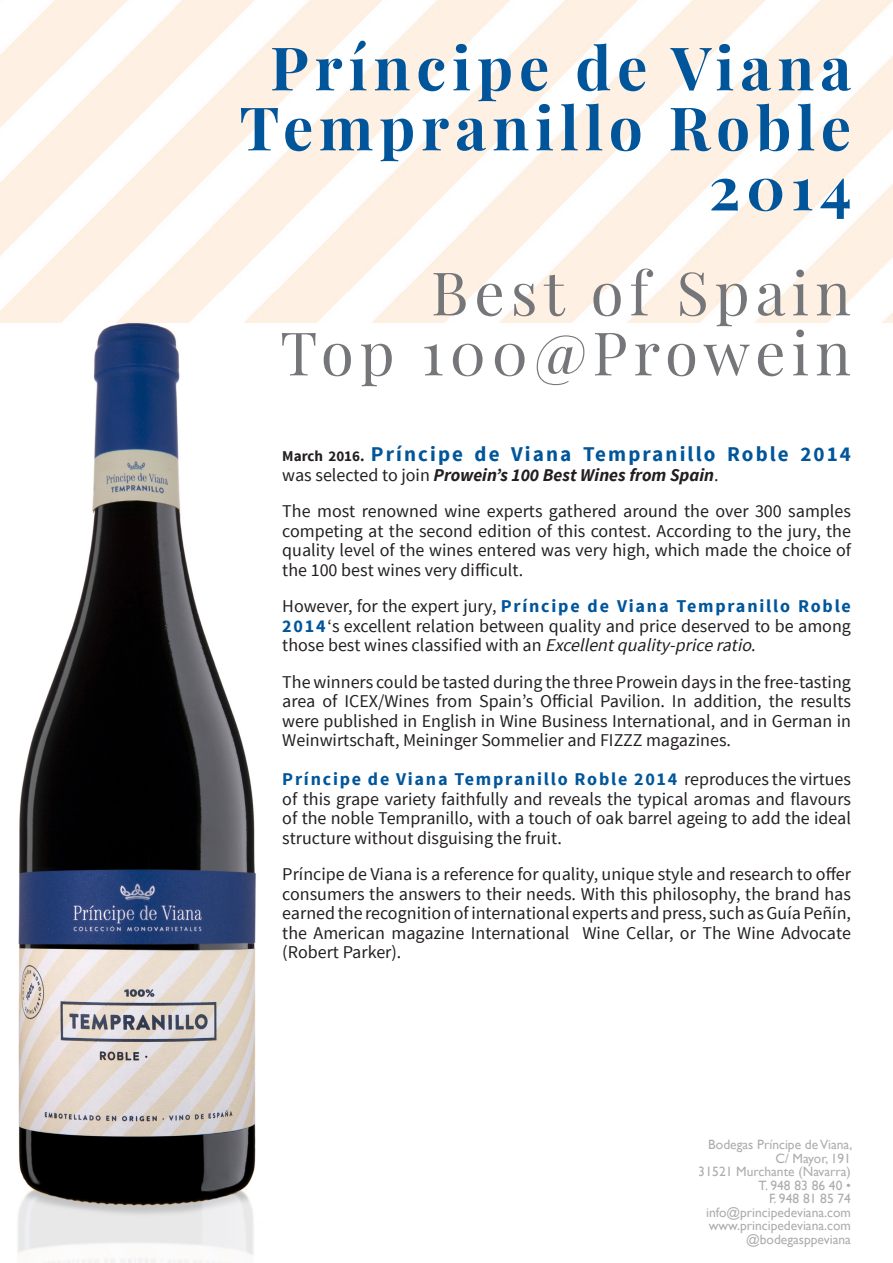
<style>
.page{position:relative;width:893px;height:1263px;background:#fff}
.page>*{position:absolute;margin:0;border:0;box-sizing:border-box;transform-origin:0 0}
.t1{font:700 60px "Playfair Display";letter-spacing:.1em;color:#01559a}
.t2{font:60px "Playfair Display";letter-spacing:.1em;color:#757679}
.t3{font:700 21px "Source Sans Pro";letter-spacing:.1em;color:#01559a}
.t4{font:18px/19.5px "Source Sans Pro";color:#231f20;text-align:justify}
.t5{font:italic 700 18px "Source Sans Pro";color:#231f20}
.t6{font:13.5px/13.5px "Gill Sans";color:#5c5c5f;text-align:right}
.s1{font-size:15px;color:#231f20}
.s2{font-weight:400;font-style:normal}
.s3{font-weight:700;color:#01559a}
.s4{font-style:italic}
</style>
<div class="page">
<img style="left:6px;top:322px;width:262px;height:941px">
<img style="left:0;top:0;width:893px;height:322px">
<p class="t1" style="left:270px;top:30px;width:583px">Príncipe de Viana</p>
<p class="t1" style="left:239px;top:90px;width:613px">Tempranillo Roble</p>
<p class="t1" style="left:709px;top:150px;width:144px">2014</p>
<p class="t2" style="left:431px;top:255px;width:421px">Best of Spain</p>
<p class="t2" style="left:280px;top:315px;width:572px">Top 100@Prowein</p>
<p class="t3" style="left:282px;top:441px;width:570px"><span class="s1">March 2016.</span> Príncipe de Viana Tempranillo Roble 2014</p>
<p class="t5" style="left:282px;top:463px;width:438px"><span class="s2">was selected to join</span> Prowein’s 100 Best Wines from Spain<span class="s2">.</span></p>
<p class="t4" style="left:282px;top:502px;width:570px">The most renowned wine experts gathered around the over 300 samples competing at the second edition of this contest. According to the jury, the quality level of the wines entered was very high, which made the choice of the 100 best wines very difficult.</p>
<p class="t4" style="left:282px;top:597px;width:570px">However, for the expert jury, <span class="s3">Príncipe de Viana Tempranillo Roble 2014</span>‘s excellent relation between quality and price deserved to be among t h os e b est w i n es c l a ss i fi e d w i t h a n <span class="s4">Excellentquality-priceratio</span>.</p>
<p class="t4" style="left:282px;top:672px;width:570px">The winners could be tasted during the three Prowein days in the free-tasting area of ICEX/Wines from Spain’s Official Pavilion. In addition, the results were published in English in Wine Business International, and in German in Weinwirtschaft, Meininger Sommelier and FIZZZ magazines.</p>
<p class="t4" style="left:282px;top:770px;width:570px"><span class="s3">Príncipe de Viana Tempranillo Roble 2014</span> reproduces the virtues of this grape variety faithfully and reveals the typical aromas and flavours of the noble Tempranillo, with a touch of oak barrel ageing to add the ideal structure without disguising the fruit.</p>
<p class="t4" style="left:282px;top:865px;width:570px">Príncipe de Viana is a reference for quality, unique style and research to offer consumers the answers to their needs. With this philosophy, the brand has earned the recognition of international experts and press, such as Guía Peñín, the American magazine International Wine Cellar, or The Wine Advocate (Robert Parker).</p>
<p class="t6" style="left:699px;top:1138px;width:155px">Bodegas Príncipe de Viana,<br>C/ Mayor, 191<br>31521 Murchante (Navarra)<br>T. 948 83 86 40 •<br>F. 948 81 85 74 info@principedeviana.com www.principedeviana.com @bodegasppeviana</p>
</div>
